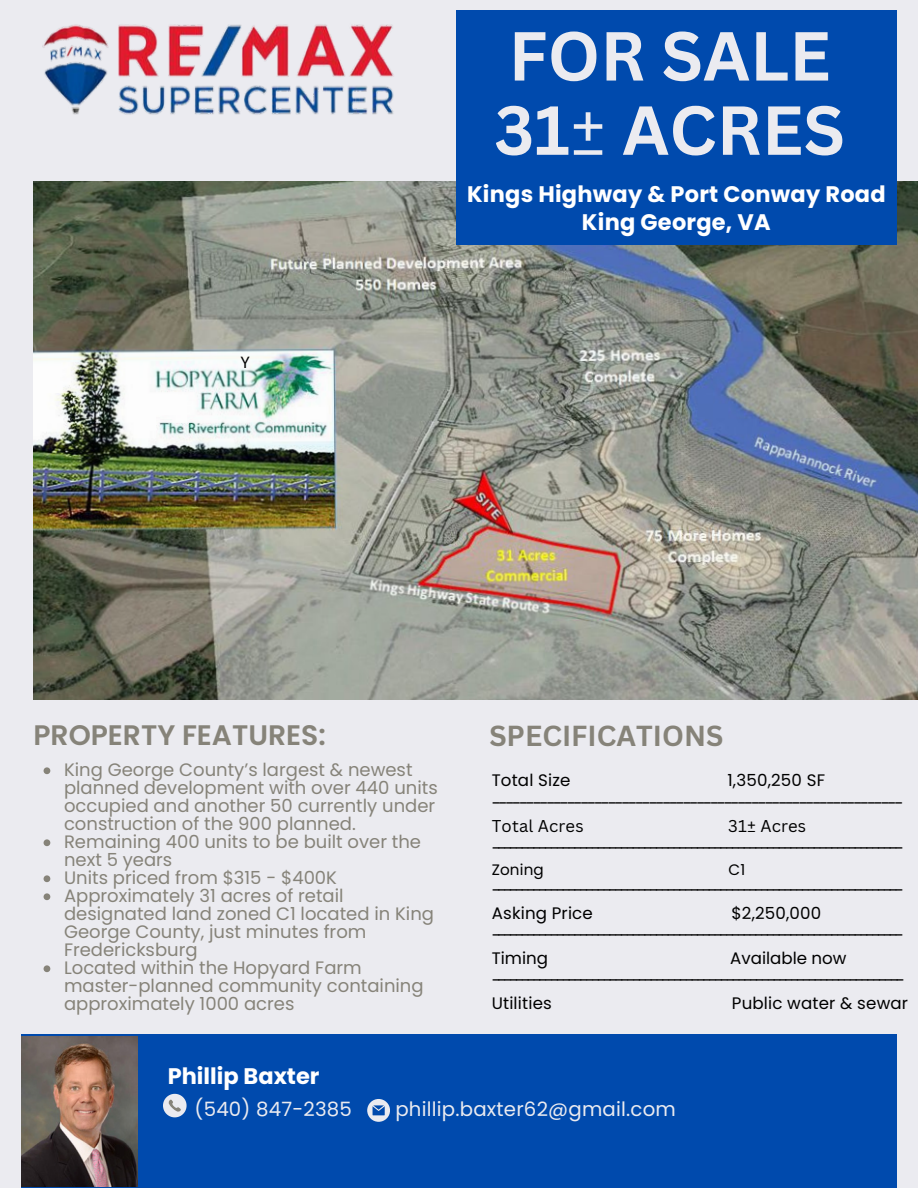
<style>
.page{position:relative;width:918px;height:1188px;background:#ebebf0}
.page>*{position:absolute;margin:0;border:0;box-sizing:border-box;transform-origin:0 0}
.t1{font:700 67.8px/74.2px "Canva Sans";color:#ebebf0}
.t2{font:600 28.2px "Poppins";color:#868379}
.t3{font:700 28.2px "Canva Sans";color:#868379}
.t4{font:700 22.5px "Poppins";letter-spacing:.01em;color:#fff}
.t5{font:19.8px "Poppins";letter-spacing:.01em;color:#ebebf0}
.t6{font:18px/18px "Poppins";color:#868379}
.t7{font:16.65px "Poppins";letter-spacing:.01em;color:#000}
.t8{font:16.65px "Canva Sans";letter-spacing:.01em;color:#000}
.t9{font:16.2px "Poppins";color:#000}
.t10{font:15.15px "Poppins";letter-spacing:.01em;color:#000}
.s1{font-weight:400}
</style>
<div class="page">
<img style="left:33px;top:182px;width:885px;height:517px">
<div style="left:456px;top:10px;width:440px;height:234px;background:#004aad"></div>
<div style="left:21px;top:1035px;width:875px;height:153px;background:#004aad"></div>
<svg style="left:367px;top:1099px;width:23px;height:22px"></svg>
<svg style="left:163px;top:1094px;width:24px;height:23px"></svg>
<img style="left:42px;top:24px;width:352px;height:91px">
<img style="left:21px;top:1037px;width:116px;height:149px">
<svg style="left:44px;top:767px;width:6px;height:7px"></svg>
<svg style="left:44px;top:839px;width:6px;height:7px"></svg>
<svg style="left:44px;top:875px;width:6px;height:7px"></svg>
<svg style="left:44px;top:893px;width:6px;height:7px"></svg>
<svg style="left:44px;top:965px;width:6px;height:7px"></svg>
<p class="t1" style="left:494px;top:17px;width:352px">FOR SALE<br>31<span class="s1">±</span> ACRES</p>
<p class="t9" style="left:240px;top:351px;width:11px">Y</p>
<p class="t4" style="left:467px;top:178px;width:420px">Kings Highway &amp; Port Conway Road</p>
<p class="t4" style="left:582px;top:207px;width:190px">King George, VA</p>
<p class="t2" style="left:33px;top:715px;width:294px">PROPERTY FEATURES:</p>
<p class="t6" style="left:64px;top:761px;width:375px">King George County’s largest &amp; newest planned development with over 440 units occupied and another 50 currently under construction of the 900 planned.</p>
<p class="t6" style="left:64px;top:833px;width:359px">Remaining 400 units to be built over the next 5 years</p>
<p class="t6" style="left:64px;top:869px;width:275px">Units priced from $315 - $400K</p>
<p class="t6" style="left:64px;top:887px;width:371px">Approximately 31 acres of retail designated land zoned C1 located in King<br>George County, just minutes from<br>Fredericksburg</p>
<p class="t6" style="left:64px;top:959px;width:361px">Located within the Hopyard Farm master-planned community containing approximately 1000 acres</p>
<p class="t4" style="left:168px;top:1060px;width:153px">Phillip Baxter</p>
<p class="t3" style="left:489px;top:716px;width:236px">SPECIFICATIONS</p>
<p class="t7" style="left:492px;top:769px;width:80px">Total Size</p>
<p class="t7" style="left:728px;top:769px;width:99px">1,350,250 SF</p>
<p class="t7" style="left:492px;top:791px;width:413px">------------------------------------------------------------</p>
<p class="t8" style="left:492px;top:814px;width:93px">Total Acres</p>
<p class="t8" style="left:728px;top:814px;width:80px">31± Acres</p>
<p class="t7" style="left:492px;top:836px;width:414px">----------------------------------------------------------------------</p>
<p class="t10" style="left:492px;top:859px;width:54px">Zoning</p>
<p class="t10" style="left:729px;top:859px;width:18px">C1</p>
<p class="t7" style="left:492px;top:879px;width:414px">----------------------------------------------------------------------</p>
<p class="t7" style="left:492px;top:901px;width:103px">Asking Price</p>
<p class="t7" style="left:731px;top:901px;width:91px">$2,250,000</p>
<p class="t7" style="left:492px;top:924px;width:414px">----------------------------------------------------------------------</p>
<p class="t7" style="left:492px;top:946px;width:58px">Timing</p>
<p class="t7" style="left:730px;top:946px;width:118px">Available now</p>
<p class="t7" style="left:492px;top:969px;width:415px">----------------------------------------------------------------------</p>
<p class="t7" style="left:492px;top:991px;width:62px">Utilities</p>
<p class="t7" style="left:732px;top:991px;width:178px">Public water &amp; sewar</p>
<p class="t5" style="left:195px;top:1095px;width:159px">(540) 847-2385</p>
<p class="t5" style="left:395px;top:1096px;width:282px">phillip.baxter62@gmail.com</p>
</div>
